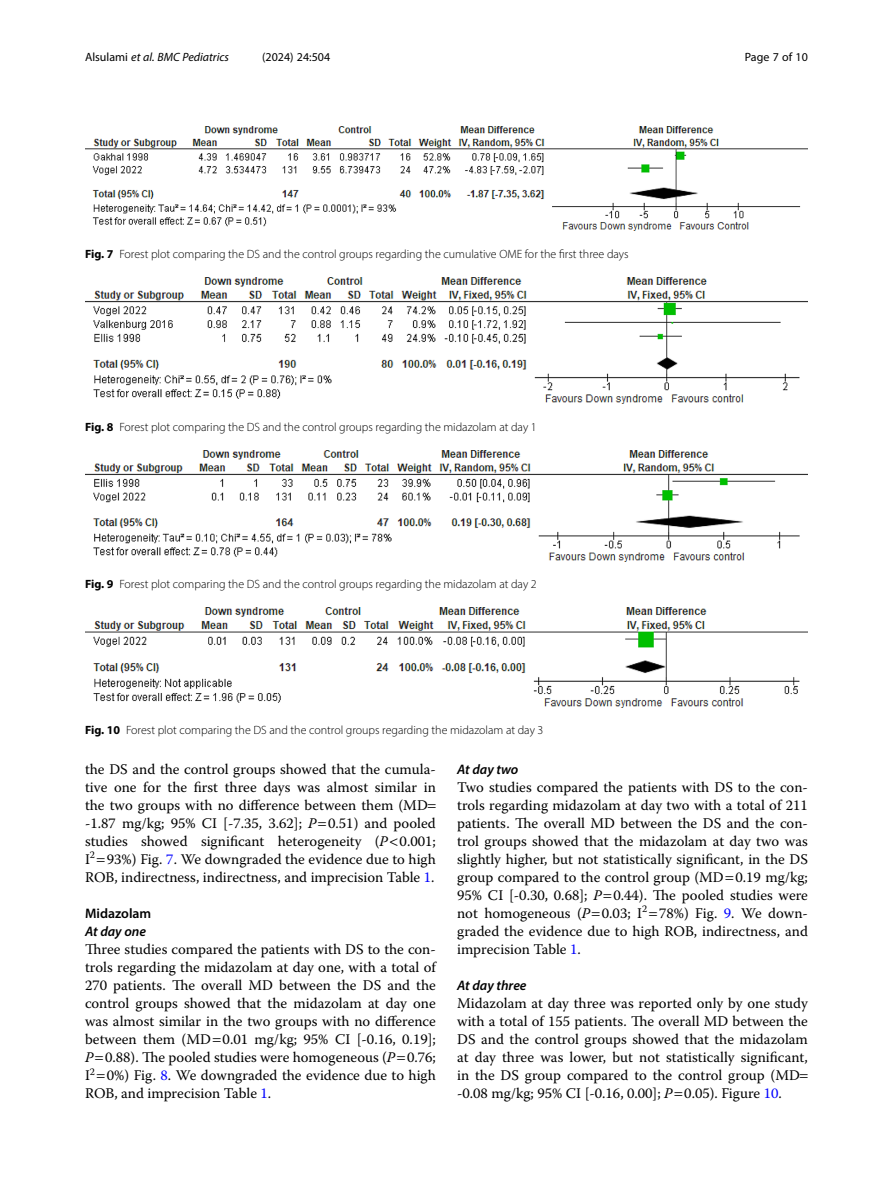
<style>
.page{position:relative;width:893px;height:1191px;background:#fff}
.page>*{position:absolute;margin:0;border:0;box-sizing:border-box;transform-origin:0 0}
.Body_Text{font:14.7px/18px "Warnock Pro";color:#000}
.Head_3{font:italic 600 13.8px "Myriad Pro";color:#000}
.Head_2{font:600 13.8px "Myriad Pro";color:#000}
.Head_3_after_2{font:italic 600 13.8px "Myriad Pro";color:#000}
.Figure_Caption{font:300 12px "Myriad Pro";color:#000}
.t1{font:italic 12px "Myriad Pro";color:#000}
.t2{font:12px "Myriad Pro";color:#000}
.s1{font-style:normal}
.s2{font-weight:700}
.s3{font-style:italic}
.s4{color:#00f}
</style>
<div class="page">
<img style="left:85px;top:607px;width:723px;height:100px">
<img style="left:85px;top:450px;width:723px;height:111px">
<img style="left:85px;top:277px;width:723px;height:127px">
<img style="left:85px;top:126px;width:723px;height:105px">
<p class="t1" style="left:85px;top:50px;width:146px"><span class="s1">Alsulami</span> et al. BMC Pediatrics</p>
<p class="t2" style="left:262px;top:50px;width:70px">(2024) 24:504</p>
<p class="t2" style="left:745px;top:50px;width:65px">Page 7 of 10</p>
<p class="Figure_Caption" style="left:85px;top:247px;width:545px"><span class="s2">Fig. 7</span> Forest plot comparing the DS and the control groups regarding the cumulative OME for the first three days</p>
<p class="Figure_Caption" style="left:85px;top:419px;width:453px"><span class="s2">Fig. 8</span> Forest plot comparing the DS and the control groups regarding the midazolam at day 1</p>
<p class="Figure_Caption" style="left:85px;top:577px;width:453px"><span class="s2">Fig. 9</span> Forest plot comparing the DS and the control groups regarding the midazolam at day 2</p>
<p class="Figure_Caption" style="left:85px;top:723px;width:460px"><span class="s2">Fig. 10</span> Forest plot comparing the DS and the control groups regarding the midazolam at day 3</p>
<p class="Body_Text" style="left:85px;top:760px;width:352px">the DS and the control groups showed that the cumula&shy;tive one for the first three days was almost similar in the two groups with no difference between them (MD -1.87 mg/kg; 95% CI [-7.35, 3.62]; <span class="s3">P</span> 0.51) and pooled studies showed significant heterogeneity (<span class="s3">P</span> 0.001; I<sup>2</sup> 93%) Fig. <span class="s4">7</span>. We downgraded the evidence due to high ROB, indirectness, indirectness, and imprecision Table <span class="s4">1</span>.</p>
<p class="Head_2" style="left:85px;top:905px;width:68px">Midazolam</p>
<p class="Head_3_after_2" style="left:85px;top:923px;width:62px">At day one</p>
<p class="Body_Text" style="left:85px;top:940px;width:352px;text-align:justify">Three studies compared the patients with DS to the con&shy;trols regarding the midazolam at day one, with a total of 270 patients. The overall MD between the DS and the control groups showed that the midazolam at day one was almost similar in the two groups with no difference between them (MD 0.01 mg/kg; 95% CI [-0.16, 0.19]; <span class="s3">P</span> 0.88). The pooled studies were homogeneous (<span class="s3">P</span> 0.76; I<sup>2</sup> 0%) Fig. <span class="s4">8</span>. We downgraded the evidence due to high ROB, and imprecision Table <span class="s4">1</span>.</p>
<p class="Head_3" style="left:457px;top:761px;width:63px">At day two</p>
<p class="Body_Text" style="left:457px;top:778px;width:352px;text-align:justify">Two studies compared the patients with DS to the con&shy;trols regarding midazolam at day two with a total of 211 patients. The overall MD between the DS and the con&shy;trol groups showed that the midazolam at day two was slightly higher, but not statistically significant, in the DS group compared to the control group (MD 0.19 mg/kg; 95% CI [-0.30, 0.68]; <span class="s3">P</span> 0.44). The pooled studies were not homogeneous (<span class="s3">P</span> 0.03; I<sup>2</sup> 78%) Fig. <span class="s4">9</span>. We down&shy;graded the evidence due to high ROB, indirectness, and imprecision Table <span class="s4">1</span>.</p>
<p class="Head_3" style="left:457px;top:977px;width:71px">At day three</p>
<p class="Body_Text" style="left:457px;top:994px;width:352px">Midazolam at day three was reported only by one study with a total of 155 patients. The overall MD between the DS and the control groups showed that the midazolam at day three was lower, but not statistically significant, in the DS group compared to the control group (MD -0.08 mg/kg; 95% CI [-0.16, 0.00]; <span class="s3">P</span> 0.05). Figure <span class="s4">10</span>.</p>
</div>
